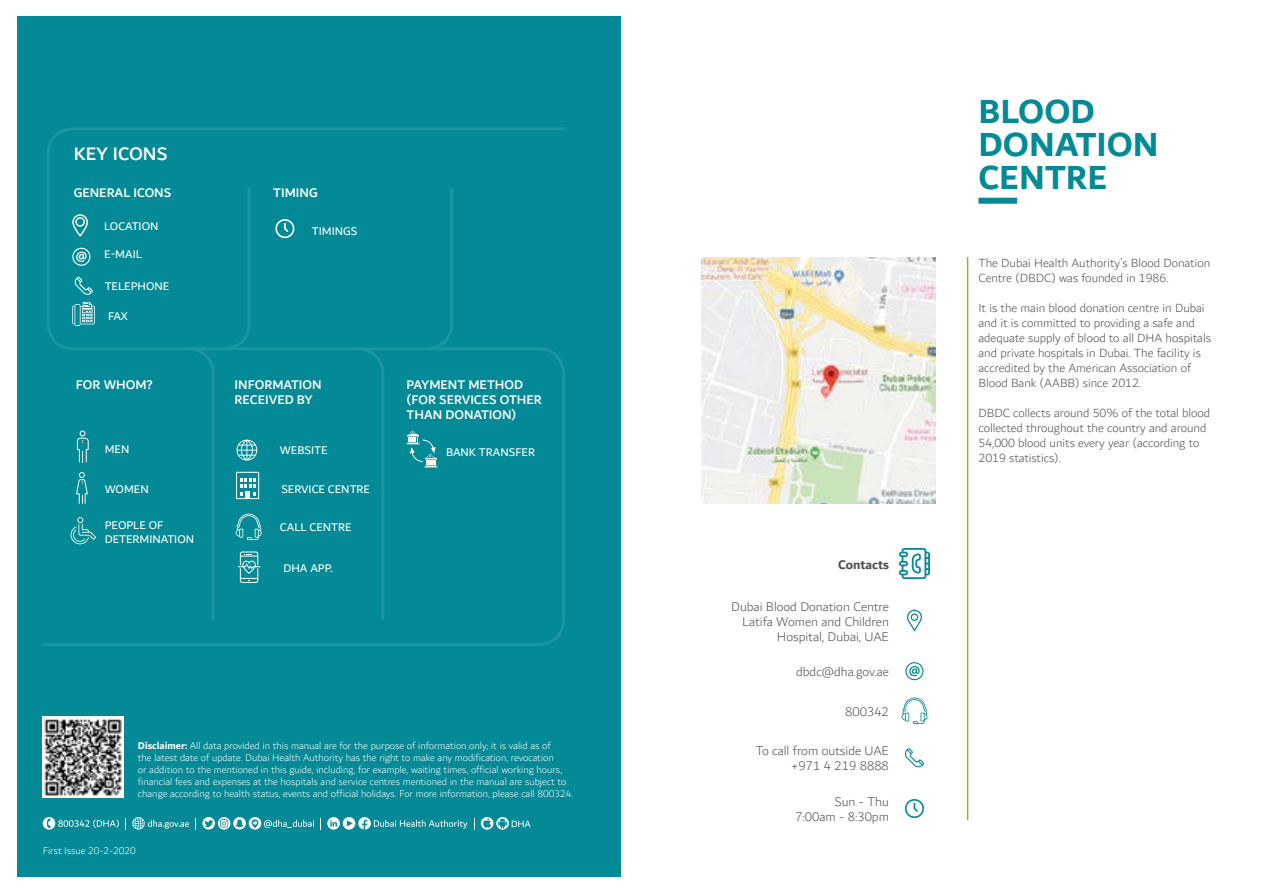
<style>
.page{position:relative;width:1276px;height:893px;background:#fff}
.page>*{position:absolute;margin:0;border:0;box-sizing:border-box;transform-origin:0 0}
.t1{font:700 36px/33px "Dubai";color:#038a96}
.t2{font:500 19.5px "Dubai";color:#fff}
.t3{font:300 13.5px/15px "Dubai";color:#4d4d4f;text-align:right}
.t4{font:500 13.5px/15px "Dubai";color:#fff}
.t5{font:700 13.5px "Dubai";color:#4d4d4f}
.t6{font:300 12.75px/15px "Dubai";color:#4d4d4f}
.t7{font:12px/14.4px "Dubai";color:#fff}
.t8{font:300 10.5px/12px "Dubai";color:#fff}
.s1{font-weight:700}
</style>
<div class="page">
<div style="left:978px;top:198px;width:39px;height:6px;background:#038a96"></div>
<img style="left:702px;top:257px;width:233px;height:247px">
<hr style="left:967px;top:257px;width:1px;height:563px;background:#81bd41">
<svg style="left:899px;top:548px;width:31px;height:31px"></svg>
<svg style="left:907px;top:610px;width:15px;height:21px"></svg>
<svg style="left:905px;top:662px;width:18px;height:18px"></svg>
<svg style="left:901px;top:697px;width:26px;height:27px"></svg>
<svg style="left:904px;top:748px;width:20px;height:20px"></svg>
<svg style="left:905px;top:799px;width:19px;height:19px"></svg>
<div style="left:17px;top:16px;width:604px;height:861px;background:#038a96"></div>
<svg style="left:132px;top:817px;width:57px;height:13px"></svg>
<svg style="left:43px;top:817px;width:76px;height:13px"></svg>
<svg style="left:327px;top:817px;width:140px;height:13px"></svg>
<svg style="left:202px;top:817px;width:112px;height:13px"></svg>
<svg style="left:481px;top:817px;width:49px;height:13px"></svg>
<img style="left:43px;top:716px;width:81px;height:81px">
<svg style="left:43px;top:127px;width:522px;height:519px"></svg>
<svg style="left:407px;top:430px;width:30px;height:38px"></svg>
<h2 class="t2" style="left:74px;top:142px;width:95px">KEY ICONS</h2>
<p class="t4" style="left:74px;top:185px;width:99px">GENERAL ICONS</p>
<p class="t7" style="left:104px;top:219px;width:56px">LOCATION</p>
<p class="t7" style="left:104px;top:247px;width:39px">E-MAIL</p>
<p class="t7" style="left:105px;top:278px;width:66px">TELEPHONE</p>
<p class="t7" style="left:108px;top:308px;width:21px">FAX</p>
<p class="t4" style="left:273px;top:185px;width:46px">TIMING</p>
<p class="t7" style="left:312px;top:224px;width:47px">TIMINGS</p>
<p class="t4" style="left:76px;top:377px;width:78px">FOR WHOM?</p>
<p class="t4" style="left:235px;top:377px;width:89px">INFORMATION<br>RECEIVED BY</p>
<p class="t4" style="left:406px;top:377px;width:137px">PAYMENT METHOD (FOR SERVICES OTHER<br>THAN DONATION)</p>
<p class="t7" style="left:105px;top:442px;width:26px">MEN</p>
<p class="t7" style="left:105px;top:482px;width:45px">WOMEN</p>
<p class="t7" style="left:280px;top:443px;width:49px">WEBSITE</p>
<p class="t7" style="left:446px;top:444px;width:91px">BANK TRANSFER</p>
<p class="t7" style="left:281px;top:481px;width:90px">SERVICE CENTRE</p>
<p class="t7" style="left:105px;top:517px;width:91px">PEOPLE OF<br>DETERMINATION</p>
<p class="t7" style="left:280px;top:520px;width:73px">CALL CENTRE</p>
<p class="t7" style="left:283px;top:560px;width:51px">DHA APP.</p>
<p class="t8" style="left:138px;top:740px;width:437px"><span class="s1">Disclaimer:</span> All data provided in this manual are for the purpose of information only; it is valid as of<br>the latest date of update. Dubai Health Authority has the right to make any modification, revocation<br>or addition to the mentioned in this guide, including, for example, waiting times, official working hours, financial fees and expenses at the hospitals and service centres mentioned in the manual are subject to change according to health status, events and official holidays. For more information, please call 800324.</p>
<p class="t8" style="left:43px;top:844px;width:95px">First Issue 20-2-2020</p>
<p class="t5" style="left:838px;top:556px;width:52px">Contacts</p>
<p class="t3" style="left:731px;top:599px;width:159px">Dubai Blood Donation Centre<br>Latifa Women and Children<br>Hospital, Dubai, UAE</p>
<p class="t3" style="left:796px;top:665px;width:94px">dbdc@dha.gov.ae</p>
<p class="t3" style="left:845px;top:704px;width:45px">800342</p>
<p class="t3" style="left:756px;top:744px;width:135px">To call from outside UAE +971 4 219 8888</p>
<p class="t3" style="left:795px;top:795px;width:95px">Sun - Thu<br>7:00am - 8:30pm</p>
<h1 class="t1" style="left:978px;top:94px;width:182px">BLOOD<br>DONATION<br>CENTRE</h1>
<p class="t6" style="left:978px;top:255px;width:233px">The Dubai Health Authority’s Blood Donation<br>Centre (DBDC) was founded in 1986.</p>
<p class="t6" style="left:978px;top:300px;width:234px">It is the main blood donation centre in Dubai and it is committed to providing a safe and adequate supply of blood to all DHA hospitals and private hospitals in Dubai. The facility is accredited by the American Association of Blood Bank (AABB) since 2012.</p>
<p class="t6" style="left:978px;top:405px;width:233px">DBDC collects around 50% of the total blood collected throughout the country and around 54,000 blood units every year (according to 2019 statistics).</p>
</div>
